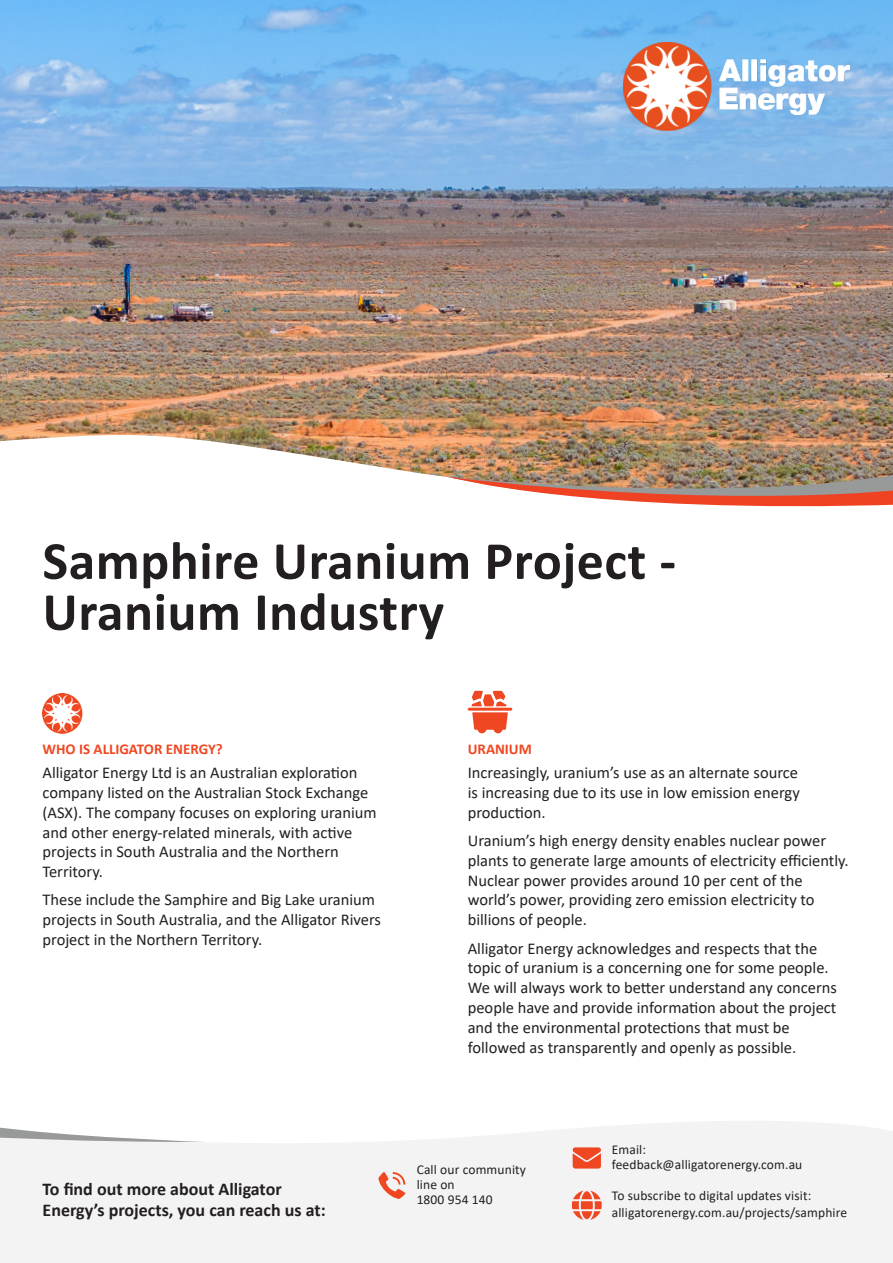
<style>
.page{position:relative;width:893px;height:1263px;background:#fff}
.page>*{position:absolute;margin:0;border:0;box-sizing:border-box;transform-origin:0 0}
.Body{font:700 54px "Calibri";letter-spacing:.01em;color:#231f20}
.Body-2{font:700 18px "Calibri";color:#231f20}
.body_11pt{font:16.5px/19.8px "Calibri";color:#231f20}
.Para_heading{font:700 15px "Calibri";color:#f04822}
.Body-3{font:13.5px "Calibri";letter-spacing:.01em;color:#231f20}
</style>
<div class="page">
<img style="left:0;top:0;width:893px;height:477px">
<img style="left:624px;top:43px;width:225px;height:87px">
<div style="left:0;top:1121px;width:893px;height:142px;background:#f3f3f3"></div>
<svg style="left:0;top:1126px;width:205px;height:16px"></svg>
<svg style="left:573px;top:1147px;width:28px;height:21px"></svg>
<svg style="left:378px;top:1172px;width:27px;height:27px"></svg>
<svg style="left:572px;top:1190px;width:30px;height:30px"></svg>
<img style="left:448px;top:473px;width:445px;height:34px">
<img style="left:43px;top:693px;width:40px;height:40px">
<hr style="left:468px;top:708px;width:44px;height:3px;background:#ef4722">
<svg style="left:471px;top:691px;width:35px;height:15px"></svg>
<svg style="left:472px;top:712px;width:36px;height:21px"></svg>
<div style="left:485px;top:715px;width:13px;height:12px;background:#ef4722"></div>
<p class="Body" style="left:43px;top:523px;width:635px">Samphire Uranium Project -</p>
<p class="Body" style="left:43px;top:574px;width:403px">Uranium Industry</p>
<p class="Para_heading" style="left:43px;top:738px;width:182px">WHO IS ALLIGATOR ENERGY?</p>
<p class="body_11pt" style="left:43px;top:762px;width:336px">Alligator Energy Ltd is an Australian exploration company listed on the Australian Stock Exchange (ASX). The company focuses on exploring uranium and other energy-related minerals, with active projects in South Australia and the Northern Territory.</p>
<p class="body_11pt" style="left:43px;top:890px;width:340px">These include the Samphire and Big Lake uranium projects in South Australia, and the Alligator Rivers project in the Northern Territory.</p>
<p class="Body-2" style="left:43px;top:1176px;width:241px">To find out more about Alligator</p>
<p class="Body-2" style="left:43px;top:1197px;width:285px">Energy’s projects, you can reach us at:</p>
<p class="Para_heading" style="left:468px;top:738px;width:66px">URANIUM</p>
<p class="body_11pt" style="left:468px;top:762px;width:334px;text-align:justify">Increasingly, uranium’s use as an alternate source is increasing due to its use in low emission energy production.</p>
<p class="body_11pt" style="left:468px;top:830px;width:382px">Uranium’s high energy density enables nuclear power plants to generate large amounts of electricity efficiently.<br>Nuclear power provides around 10 per cent of the world’s power, providing zero emission electricity to billions of people.</p>
<p class="body_11pt" style="left:468px;top:938px;width:371px">Alligator Energy acknowledges and respects that the topic of uranium is a concerning one for some people.<br>We will always work to better understand any concerns people have and provide information about the project and the environmental protections that must be followed as transparently and openly as possible.</p>
<p class="Body-3" style="left:417px;top:1160px;width:111px">Call our community</p>
<p class="Body-3" style="left:417px;top:1175px;width:40px">line on</p>
<p class="Body-3" style="left:417px;top:1190px;width:78px">1800 954 140</p>
<p class="Body-3" style="left:612px;top:1140px;width:36px">Email:</p>
<p class="Body-3" style="left:612px;top:1155px;width:192px">feedback@alligatorenergy.com.au</p>
<p class="Body-3" style="left:612px;top:1186px;width:201px">To subscribe to digital updates visit:</p>
<p class="Body-3" style="left:612px;top:1203px;width:237px">alligatorenergy.com.au/projects/samphire</p>
</div>
